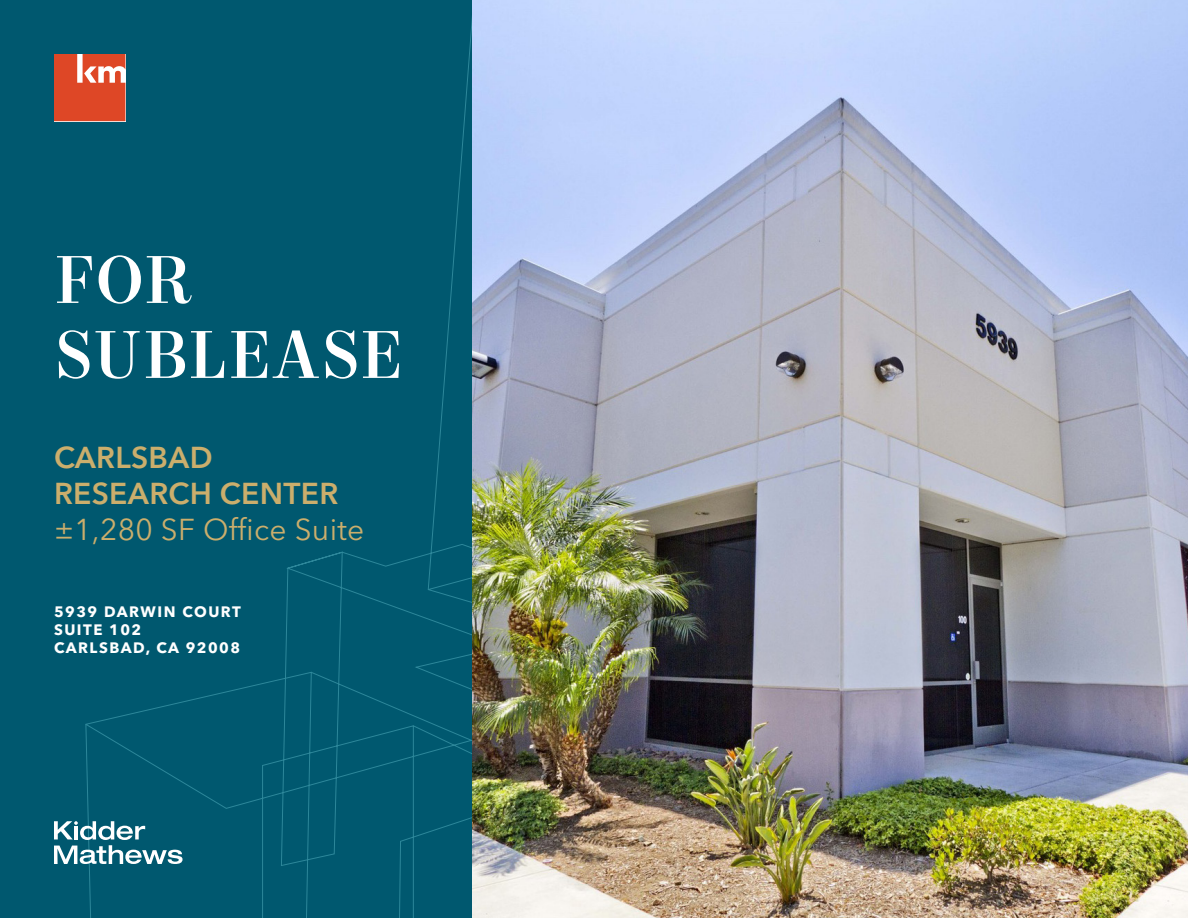
<style>
.page{position:relative;width:1188px;height:918px;background:#fff}
.page>*{position:absolute;margin:0;border:0;box-sizing:border-box;transform-origin:0 0}
.t1{font:500 67.5px/75px "Mort Modern 09";letter-spacing:.015em;color:#fff}
.t2{font:600 30px/36px "Avenir Next LT Pro";letter-spacing:.01em;color:#cbae6c}
.t3{font:30px "Avenir Next LT Pro";letter-spacing:.01em;color:#cbae6c}
.t4{font:700 15px/18px "Avenir Next LT Pro";letter-spacing:.1em;color:#fff}
</style>
<div class="page">
<div style="left:0;top:0;width:472px;height:918px;background:#00586f"></div>
<svg style="left:85px;top:18px;width:387px;height:900px"></svg>
<svg style="left:54px;top:821px;width:129px;height:43px"></svg>
<svg style="left:54px;top:54px;width:71px;height:67px;background:#e15c3e"></svg>
<img style="left:472px;top:0;width:716px;height:918px">
<h1 class="t1" style="left:54px;top:246px;width:350px">FOR<br>SUBLEASE</h1>
<h2 class="t2" style="left:54px;top:439px;width:286px">CARLSBAD<br>RESEARCH CENTER</h2>
<h2 class="t3" style="left:54px;top:512px;width:312px">±1,280 SF Office Suite</h2>
<p class="t4" style="left:54px;top:603px;width:188px">5939 DARWIN COURT<br>SUITE 102<br>CARLSBAD, CA 92008</p>
</div>
